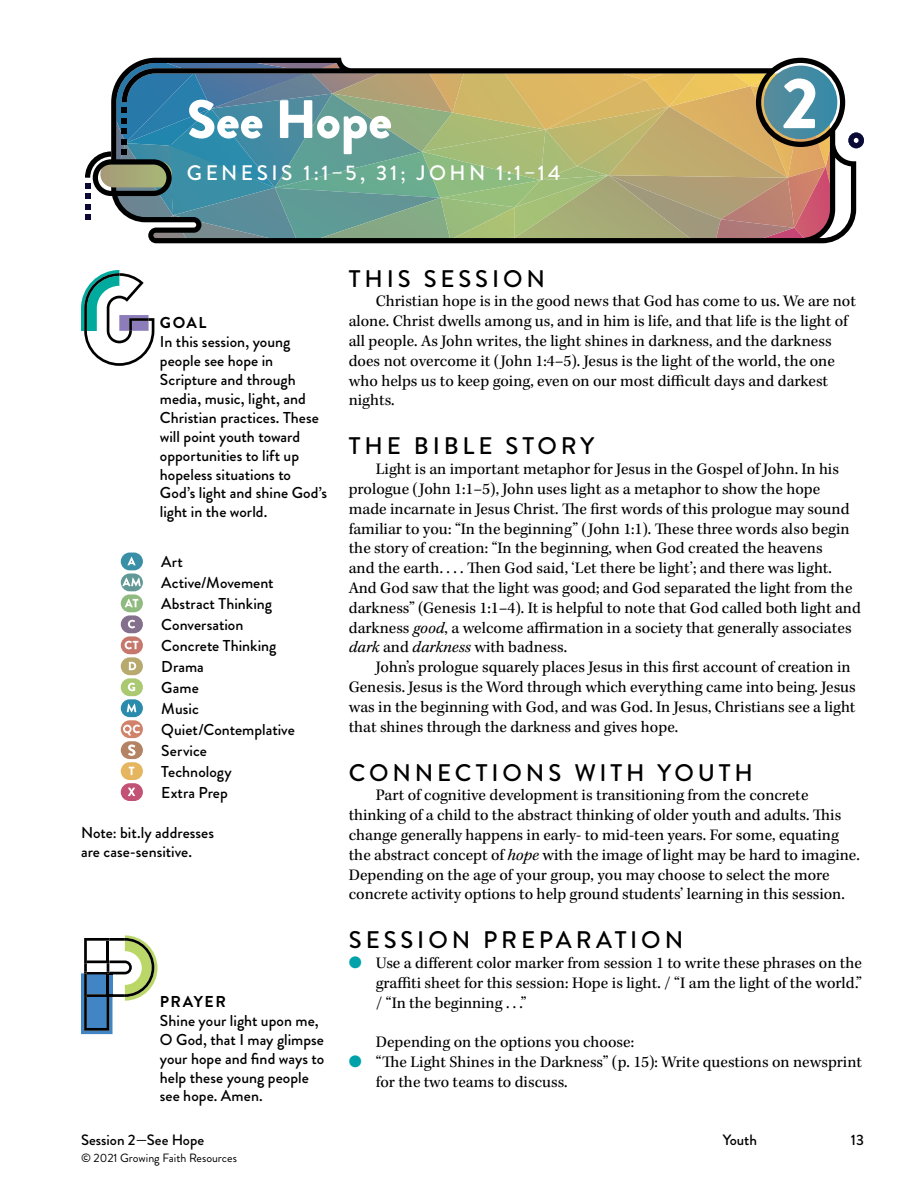
<style>
.page{position:relative;width:918px;height:1188px;background:#fff}
.page>*{position:absolute;margin:0;border:0;box-sizing:border-box;transform-origin:0 0}
.t1{font:900 72px "Brandon Grotesque";color:#fff}
.t2{font:900 54px "Brandon Grotesque";color:#fff}
.t3{font:500 24px "Brandon Grotesque";letter-spacing:.16em;color:#000}
.t4{font:500 21px "Brandon Grotesque";letter-spacing:.165em;color:#fff}
.t5{font:16.5px/19.8px "Kepler Std";color:#000}
.t6{font:500 15.75px/18.9px "Brandon Grotesque";color:#000}
.t7{font:700 15.75px "Brandon Grotesque";letter-spacing:.095em;color:#000}
.t8{font:500 15px "Brandon Grotesque";color:#000}
.t9{font:12px "Brandon Grotesque";color:#000}
.s1{font-style:italic}
.s2{color:#00a2a9}
</style>
<div class="page">
<svg style="left:85px;top:58px;width:779px;height:183px;background:#8d9c85"></svg>
<svg style="left:81px;top:270px;width:73px;height:96px"></svg>
<div style="left:121px;top:553px;width:22px;height:17px;background:#398fa6;border-radius:9px"></div>
<svg style="left:127px;top:557px;width:9px;height:8px"></svg>
<div style="left:121px;top:574px;width:22px;height:17px;background:#629996;border-radius:9px"></div>
<svg style="left:122px;top:578px;width:19px;height:8px"></svg>
<div style="left:121px;top:594px;width:22px;height:18px;background:#8fbb80;border-radius:9px"></div>
<svg style="left:125px;top:599px;width:13px;height:8px"></svg>
<div style="left:121px;top:615px;width:22px;height:18px;background:#846f8c;border-radius:9px"></div>
<svg style="left:128px;top:620px;width:7px;height:8px"></svg>
<div style="left:121px;top:636px;width:22px;height:18px;background:#c6786c;border-radius:9px"></div>
<svg style="left:125px;top:641px;width:13px;height:8px"></svg>
<div style="left:121px;top:657px;width:22px;height:18px;background:#b8a96e;border-radius:9px"></div>
<svg style="left:129px;top:662px;width:7px;height:8px"></svg>
<div style="left:121px;top:678px;width:22px;height:18px;background:#aac970;border-radius:9px"></div>
<svg style="left:128px;top:683px;width:7px;height:8px"></svg>
<div style="left:121px;top:699px;width:22px;height:18px;background:#2b8bac;border-radius:9px"></div>
<svg style="left:127px;top:704px;width:9px;height:8px"></svg>
<svg style="left:121px;top:720px;width:22px;height:18px"></svg>
<svg style="left:123px;top:725px;width:17px;height:11px"></svg>
<div style="left:121px;top:741px;width:22px;height:18px;background:#b48364;border-radius:9px"></div>
<svg style="left:128px;top:745px;width:8px;height:11px"></svg>
<div style="left:121px;top:762px;width:22px;height:18px;background:#e5b55f;border-radius:9px"></div>
<svg style="left:129px;top:767px;width:5px;height:8px"></svg>
<div style="left:121px;top:783px;width:22px;height:18px;background:#c25376;border-radius:9px"></div>
<svg style="left:128px;top:788px;width:7px;height:8px"></svg>
<svg style="left:81px;top:935px;width:76px;height:99px"></svg>
<h2 class="t2" style="left:187px;top:81px;width:207px">See Hope</h2>
<p class="t4" style="left:187px;top:158px;width:375px">GENESIS 1:1–5, 31; JOHN 1:1–14</p>
<h1 class="t1" style="left:782px;top:52px;width:39px">2</h1>
<p class="t7" style="left:160px;top:312px;width:48px">GOAL</p>
<p class="t6" style="left:160px;top:333px;width:169px">In this session, young people see hope in<br>Scripture and through media, music, light, and<br>Christian practices. These will point youth toward opportunities to lift up hopeless situations to<br>God’s light and shine God’s light in the world.</p>
<p class="t6" style="left:161px;top:552px;width:135px;line-height:21px">Art<br>Active/Movement<br>Abstract Thinking<br>Conversation<br>Concrete Thinking<br>Drama<br>Game<br>Music<br>Quiet/Contemplative<br>Service<br>Technology<br>Extra Prep</p>
<p class="t6" style="left:81px;top:823px;width:135px">Note: bit.ly addresses are case-sensitive.</p>
<p class="t7" style="left:160px;top:990px;width:67px">PRAYER</p>
<p class="t6" style="left:160px;top:1011px;width:166px">Shine your light upon me,<br>O God, that I may glimpse your hope and find ways to help these young people see hope. Amen.</p>
<h3 class="t3" style="left:349px;top:262px;width:198px">THIS SESSION</h3>
<p class="t5" style="left:349px;top:292px;width:509px;text-indent:27px">Christian hope is in the good news that God has come to us. We are not alone. Christ dwells among us, and in him is life, and that life is the light of all people. As John writes, the light shines in darkness, and the darkness does not overcome it (John 1:4–5). Jesus is the light of the world, the one who helps us to keep going, even on our most difficult days and darkest nights.</p>
<h3 class="t3" style="left:349px;top:430px;width:247px">THE BIBLE STORY</h3>
<p class="t5" style="left:349px;top:460px;width:514px;text-indent:27px">Light is an important metaphor for Jesus in the Gospel of John. In his prologue (John 1:1–5), John uses light as a metaphor to show the hope made incarnate in Jesus Christ. The first words of this prologue may sound familiar to you: “In the beginning” (John 1:1). These three words also begin the story of creation: “In the beginning, when God created the heavens<br>and the earth. . . . Then God said, ‘Let there be light’; and there was light.<br>And God saw that the light was good; and God separated the light from the darkness” (Genesis 1:1–4). It is helpful to note that God called both light and darkness <span class="s1">good</span>, a welcome affirmation in a society that generally associates <span class="s1">dark</span> and <span class="s1">darkness</span> with badness.</p>
<p class="t5" style="left:349px;top:658px;width:508px;text-indent:27px">John’s prologue squarely places Jesus in this first account of creation in Genesis. Jesus is the Word through which everything came into being. Jesus was in the beginning with God, and was God. In Jesus, Christians see a light that shines through the darkness and gives hope.</p>
<h3 class="t3" style="left:349px;top:756px;width:406px">CONNECTIONS WITH YOUTH</h3>
<p class="t5" style="left:349px;top:786px;width:513px;text-indent:27px">Part of cognitive development is transitioning from the concrete thinking of a child to the abstract thinking of older youth and adults. This change generally happens in early- to mid-teen years. For some, equating the abstract concept of <span class="s1">hope</span> with the image of light may be hard to imagine.<br>Depending on the age of your group, you may choose to select the more concrete activity options to help ground students’ learning in this session.</p>
<h3 class="t3" style="left:349px;top:924px;width:336px">SESSION PREPARATION</h3>
<p class="t5" style="left:376px;top:954px;width:488px;text-align:justify;text-indent:-27px"><span class="s2">●</span> Use a different color marker from session 1 to write these phrases on the graffiti sheet for this session: Hope is light. / “I am the light of the world.” / “In the beginning . . .”</p>
<p class="t5" style="left:376px;top:1033px;width:260px">Depending on the options you choose:</p>
<p class="t5" style="left:376px;top:1053px;width:488px;text-indent:-27px"><span class="s2">●</span> “The Light Shines in the Darkness” (p. 15): Write questions on newsprint for the two teams to discuss.</p>
<p class="t8" style="left:81px;top:1129px;width:125px">Session 2—See Hope</p>
<p class="t8" style="left:723px;top:1129px;width:36px">Youth</p>
<p class="t8" style="left:851px;top:1129px;width:15px">13</p>
<p class="t9" style="left:81px;top:1150px;width:157px">© 2021 Growing Faith Resources</p>
</div>
